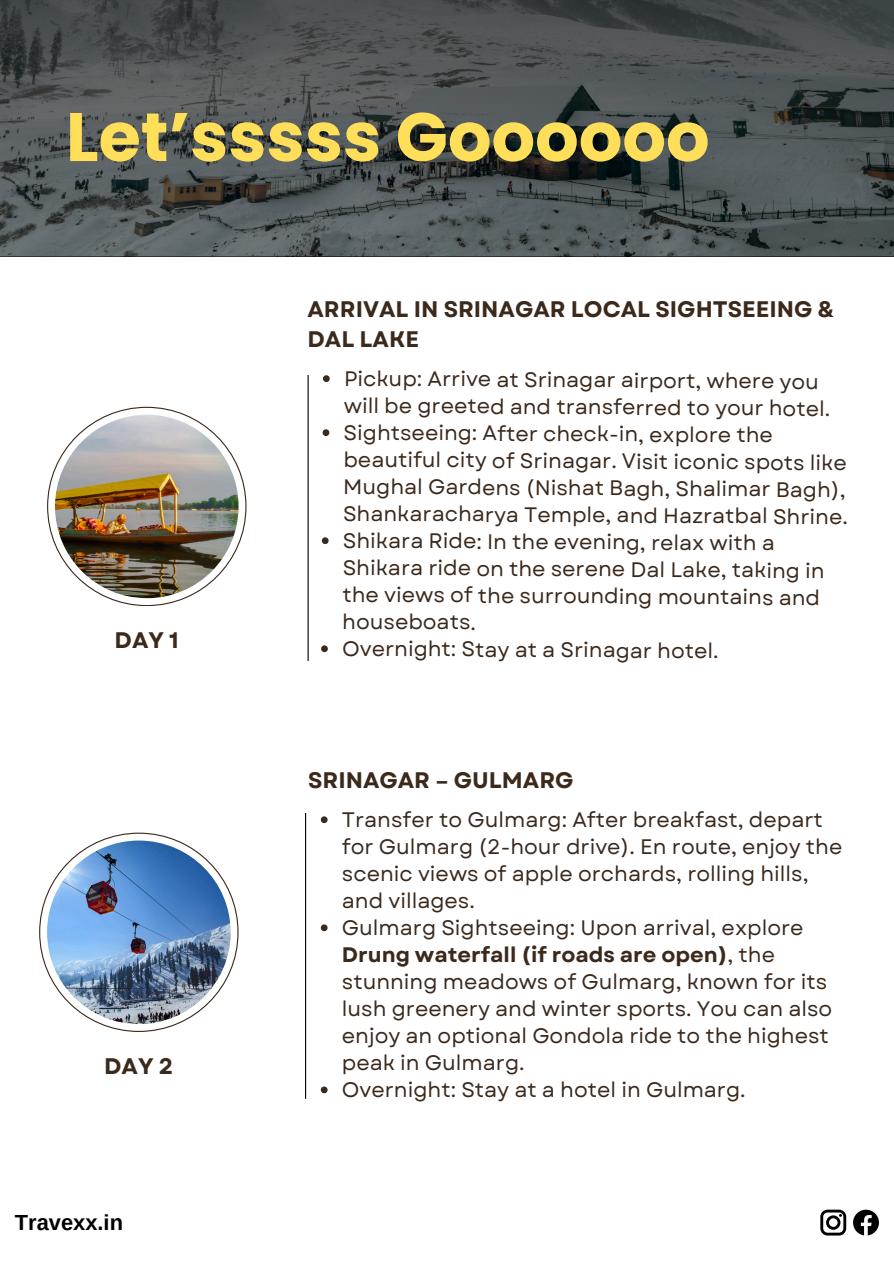
<style>
.page{position:relative;width:894px;height:1264px;background:#fff}
.page>*{position:absolute;margin:0;border:0;box-sizing:border-box;transform-origin:0 0}
.t1{font:700 68.4px "Poppins";color:#ffde59}
.t2{font:700 22.5px/30.3px "Garet";color:#3b291c}
.t3{font:700 21.9px "Arimo";color:#000}
.t4{font:21px/27px "Garet";letter-spacing:-.01em;color:#3b291c}
.s1{font-weight:700}
</style>
<div class="page">
<svg style="left:853px;top:1209px;width:25px;height:26px"></svg>
<svg style="left:820px;top:1209px;width:26px;height:26px"></svg>
<svg style="left:47px;top:407px;width:199px;height:199px"></svg>
<img style="left:55px;top:414px;width:183px;height:184px;border-radius:50%">
<svg style="left:1px;top:0;width:892px;height:256px;background:#4a5051"></svg>
<svg style="left:39px;top:832px;width:199px;height:199px"></svg>
<img style="left:47px;top:840px;width:183px;height:184px;border-radius:50%">
<svg style="left:323px;top:375px;width:6px;height:7px"></svg>
<svg style="left:322px;top:429px;width:7px;height:7px"></svg>
<svg style="left:322px;top:537px;width:6px;height:7px"></svg>
<svg style="left:321px;top:645px;width:7px;height:7px"></svg>
<svg style="left:321px;top:816px;width:6px;height:7px"></svg>
<svg style="left:321px;top:924px;width:6px;height:7px"></svg>
<svg style="left:321px;top:1086px;width:6px;height:7px"></svg>
<hr style="left:307px;top:375px;width:1px;height:286px;background:#000">
<hr style="left:305px;top:813px;width:1px;height:285px;background:#000">
<p class="t1" style="left:66px;top:89px;width:645px">Let’sssss Goooooo</p>
<p class="t2" style="left:115px;top:625px;width:66px">DAY 1</p>
<p class="t2" style="left:104px;top:1050px;width:71px">DAY 2</p>
<p class="t3" style="left:15px;top:1210px;width:110px">Travexx.in</p>
<p class="t2" style="left:307px;top:294px;width:528px">ARRIVAL IN SRINAGAR LOCAL SIGHTSEEING &amp;<br>DAL LAKE</p>
<h2 class="t4" style="left:344px;top:366px;width:488px">Pickup: Arrive at Srinagar airport, where you will be greeted and transferred to your hotel.</h2>
<p class="t4" style="left:343px;top:420px;width:506px">Sightseeing: After check-in, explore the beautiful city of Srinagar. Visit iconic spots like Mughal Gardens (Nishat Bagh, Shalimar Bagh), Shankaracharya Temple, and Hazratbal Shrine.</p>
<p class="t4" style="left:342px;top:528px;width:484px">Shikara Ride: In the evening, relax with a Shikara ride on the serene Dal Lake, taking in the views of the surrounding mountains and houseboats.</p>
<p class="t4" style="left:342px;top:636px;width:378px">Overnight: Stay at a Srinagar hotel.</p>
<p class="t2" style="left:308px;top:765px;width:267px">SRINAGAR – GULMARG</p>
<p class="t4" style="left:342px;top:805px;width:502px">Transfer to Gulmarg: After breakfast, depart for Gulmarg (2-hour drive). En route, enjoy the scenic views of apple orchards, rolling hills, and villages.</p>
<h2 class="t4" style="left:342px;top:913px;width:492px">Gulmarg Sightseeing: Upon arrival, explore <span class="s1">Drung waterfall (if roads are open)</span>, the stunning meadows of Gulmarg, known for its lush greenery and winter sports. You can also enjoy an optional Gondola ride to the highest peak in Gulmarg.</h2>
<h2 class="t4" style="left:342px;top:1075px;width:405px">Overnight: Stay at a hotel in Gulmarg.</h2>
</div>
